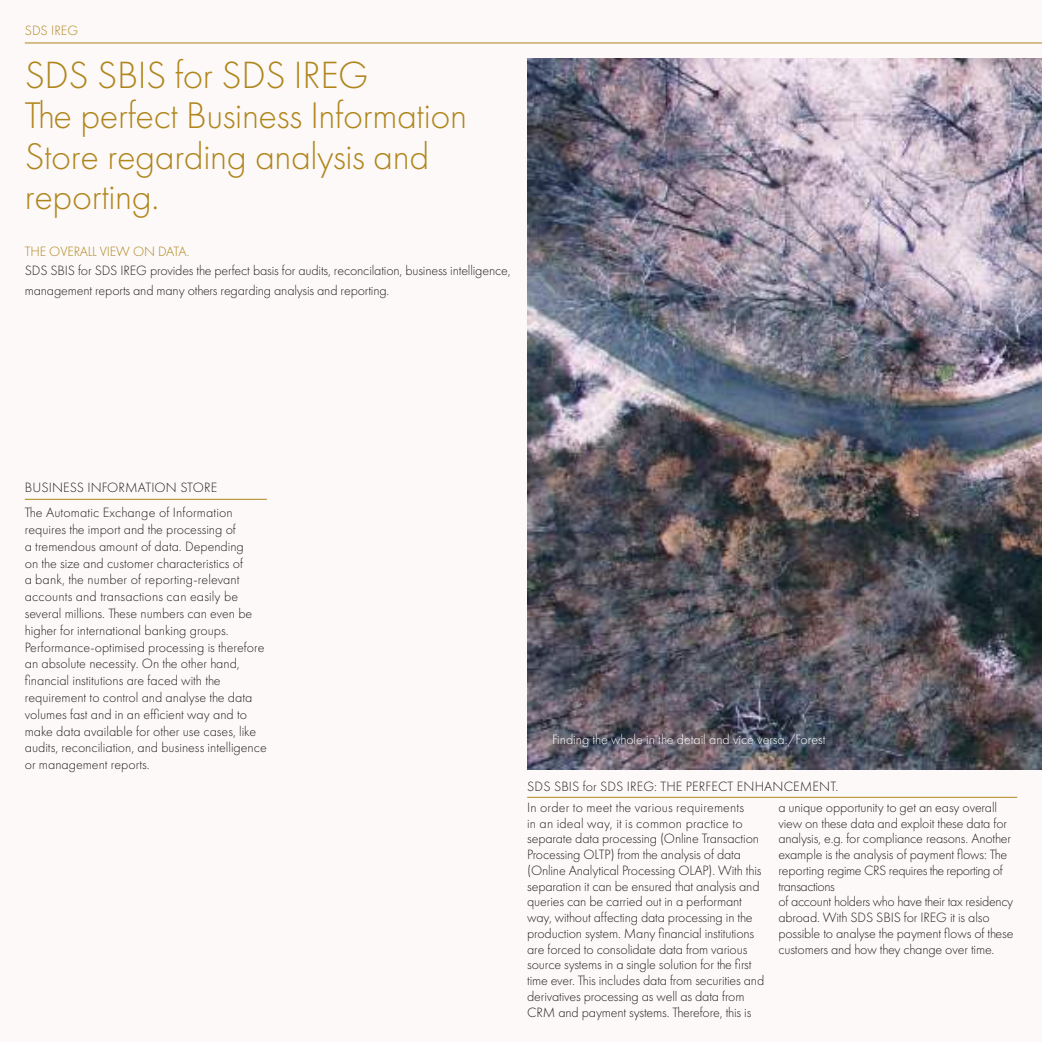
<style>
.page{position:relative;width:1042px;height:1042px;background:#fcf9f8}
.page>*{position:absolute;margin:0;border:0;box-sizing:border-box;transform-origin:0 0}
.t1{font:300 39.38px "Futura PT";letter-spacing:-.01em;color:#b0851c}
.t2{font:300 38.5px/40.2px "Futura PT";letter-spacing:-.01em;color:#b0851c}
.t3{font:300 14px/15.8px "Futura PT";letter-spacing:-.01em;color:#241f1f}
.t4{font:300 14px/25.6px "Futura PT";letter-spacing:.01em;color:#241f1f}
.t5{font:300 14px "Futura PT";color:#fff}
.t6{font:300 14px "Futura PT";letter-spacing:-.01em;color:#b0851c}
</style>
<div class="page">
<hr style="left:25px;top:43px;width:1017px;height:1px;background:#b0851c">
<img style="left:527px;top:58px;width:515px;height:711px">
<hr style="left:25px;top:499px;width:242px;height:1px;background:#b0851c">
<hr style="left:527px;top:797px;width:490px;height:1px;background:#b0851c">
<p class="t6" style="left:25px;top:23px;width:55px">SDS IREG</p>
<h1 class="t1" style="left:25px;top:53px;width:345px">SDS SBIS for SDS IREG</h1>
<h2 class="t2" style="left:25px;top:96px;width:444px">The perfect Business Information<br>Store regarding analysis and reporting.</h2>
<p class="t6" style="left:25px;top:244px;width:166px">THE OVERALL VIEW ON DATA.</p>
<p class="t3" style="left:25px;top:261px;width:487px;line-height:19.2px">SDS SBIS for SDS IREG provides the perfect basis for audits, reconcilation, business intelligence, management reports and many others regarding analysis and reporting.</p>
<p class="t4" style="left:25px;top:474px;width:209px">BUSINESS INFORMATION STORE<br>The Automatic Exchange of Information</p>
<p class="t3" style="left:25px;top:521px;width:243px;line-height:16.8px">requires the import and the processing of<br>a tremendous amount of data. Depending<br>on the size and customer characteristics of<br>a bank, the number of reporting-relevant accounts and transactions can easily be several millions. These numbers can even be higher for international banking groups.<br>Performance-optimised processing is therefore an absolute necessity. On the other hand, financial institutions are faced with the requirement to control and analyse the data volumes fast and in an efficient way and to make data available for other use cases, like audits, reconciliation, and business intelligence or management reports.</p>
<p class="t5" style="left:552px;top:732px;width:275px">Finding the whole in the detail and vice versa./Forest</p>
<p class="t4" style="left:527px;top:776px;width:313px;line-height:20.8px">SDS SBIS for SDS IREG: THE PERFECT ENHANCEMENT.<br>In order to meet the various requirements</p>
<p class="t3" style="left:527px;top:815px;width:238px">in an ideal way, it is common practice to separate data processing (Online Transaction Processing OLTP) from the analysis of data (Online Analytical Processing OLAP). With this separation it can be ensured that analysis and queries can be carried out in a performant way, without affecting data processing in the production system. Many financial institutions are forced to consolidate data from various source systems in a single solution for the first time ever. This includes data from securities and derivatives processing as well as data from CRM and payment systems. Therefore, this is</p>
<p class="t3" style="left:778px;top:799px;width:237px">a unique opportunity to get an easy overall view on these data and exploit these data for analysis, e.g. for compliance reasons. Another example is the analysis of payment flows: The reporting regime CRS requires the reporting of transactions<br>of account holders who have their tax residency abroad. With SDS SBIS for IREG it is also possible to analyse the payment flows of these customers and how they change over time.</p>
</div>
